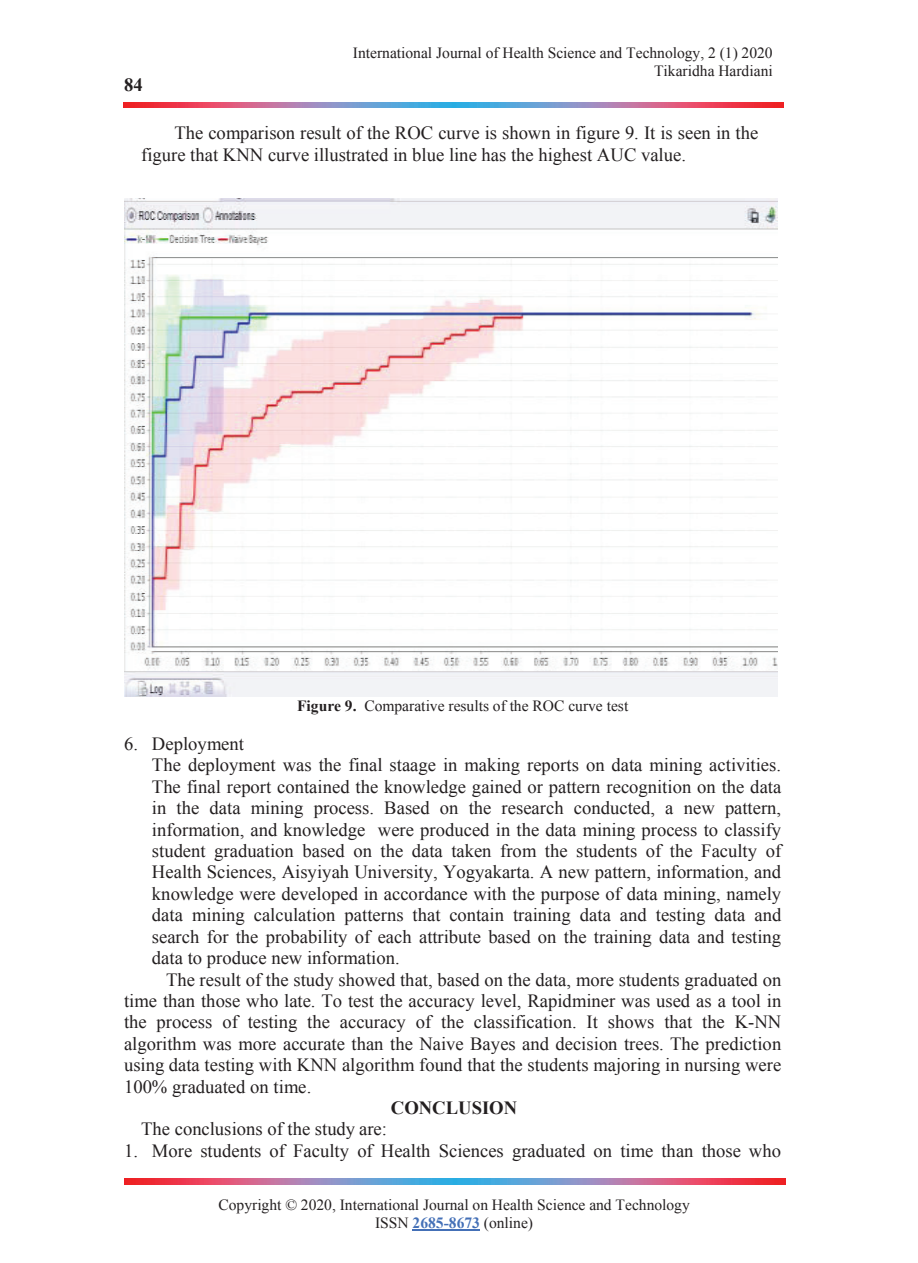
<style>
.page{position:relative;width:918px;height:1263px;background:#fff}
.page>*{position:absolute;margin:0;border:0;box-sizing:border-box;transform-origin:0 0}
.t1{font:18.6px/21.5px "Times New Roman";color:#231f20}
.t2{font:700 18.6px "Times New Roman";color:#231f20}
.t3{font:15.6px/17.9px "Times New Roman";color:#231f20;text-align:center}
.s1{font-weight:700}
.s2{font-weight:700;color:#4470b7}
</style>
<div class="page">
<hr style="left:413px;top:1229px;width:67px;height:2px;background:#4470b7">
<img style="left:124px;top:102px;width:660px;height:6px">
<img style="left:125px;top:1179px;width:660px;height:5px">
<img style="left:124px;top:198px;width:654px;height:499px">
<p class="t2" style="left:124px;top:75px;width:20px">84</p>
<p class="t3" style="left:353px;top:44px;width:421px;text-align:right">International Journal of Health Science and Technology, 2 (1) 2020<br>Tikaridha Hardiani</p>
<p class="t1" style="left:141px;top:122px;width:619px;text-indent:33px">The comparison result of the ROC curve is shown in figure 9. It is seen in the figure that KNN curve illustrated in blue line has the highest AUC value.</p>
<p class="t3" style="left:297px;top:697px;width:333px"><span class="s1">Figure 9.</span> Comparative results of the ROC curve test</p>
<p class="t1" style="left:152px;top:733px;width:631px;text-indent:-28px">6. Deployment<br>The deployment was the final staage in making reports on data mining activities.<br>The final report contained the knowledge gained or pattern recognition on the data in the data mining process. Based on the research conducted, a new pattern, information, and knowledge were produced in the data mining process to classify student graduation based on the data taken from the students of the Faculty of Health Sciences, Aisyiyah University, Yogyakarta. A new pattern, information, and knowledge were developed in accordance with the purpose of data mining, namely data mining calculation patterns that contain training data and testing data and search for the probability of each attribute based on the training data and testing data to produce new information.</p>
<p class="t1" style="left:124px;top:968px;width:659px;text-align:justify;text-indent:42px">The result of the study showed that, based on the data, more students graduated on time than those who late. To test the accuracy level, Rapidminer was used as a tool in the process of testing the accuracy of the classification. It shows that the K-NN algorithm was more accurate than the Naive Bayes and decision trees. The prediction using data testing with KNN algorithm found that the students majoring in nursing were 100% graduated on time.</p>
<p class="t2" style="left:391px;top:1097px;width:128px">CONCLUSION</p>
<p class="t1" style="left:141px;top:1118px;width:247px">The conclusions of the study are:</p>
<p class="t1" style="left:124px;top:1140px;width:659px">1. More students of Faculty of Health Sciences graduated on time than those who</p>
<p class="t3" style="left:218px;top:1195px;width:473px">Copyright © 2020, International Journal on Health Science and Technology<br>ISSN <span class="s2">2685-8673</span> (online)</p>
</div>
